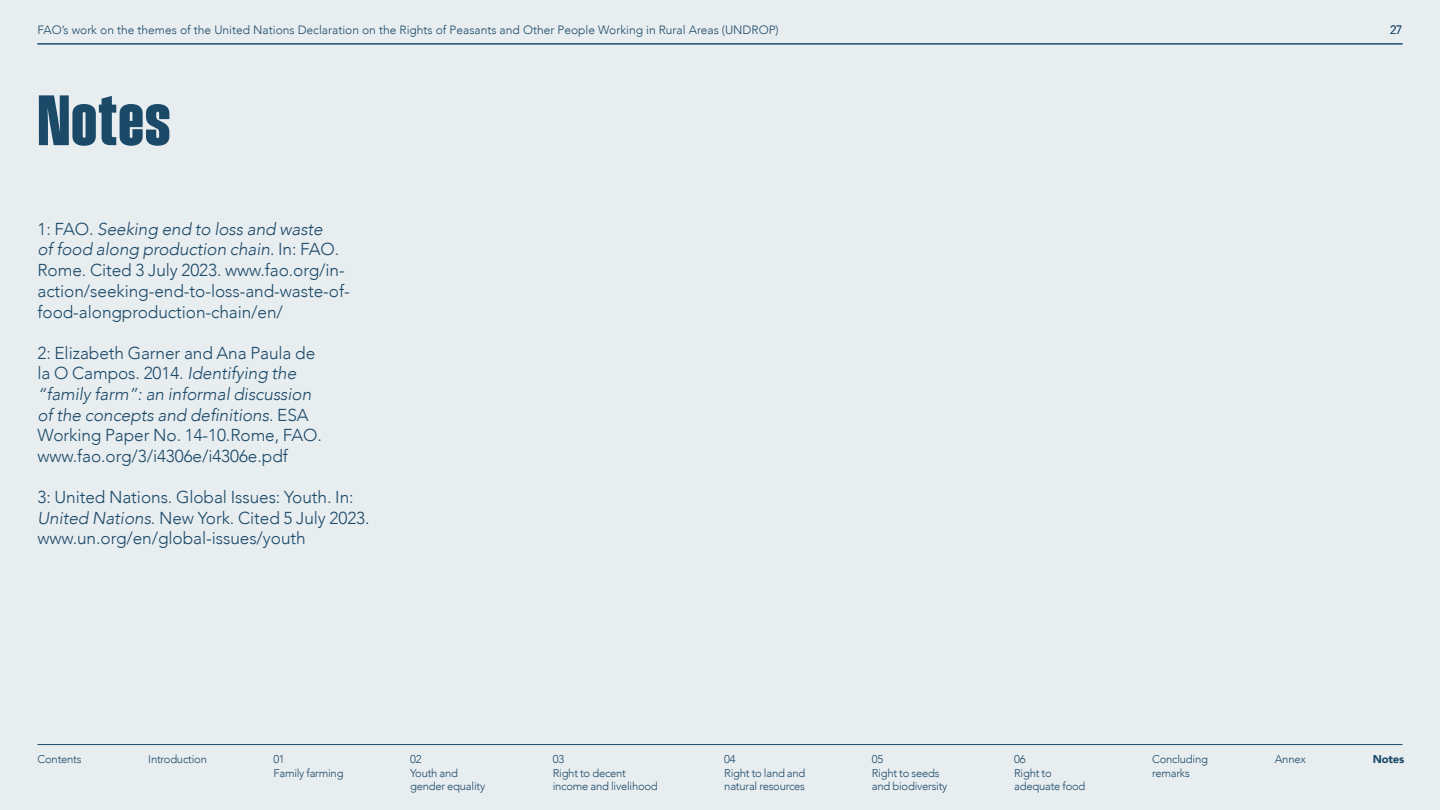
<style>
.page{position:relative;width:1440px;height:810px;background:#e8edf0}
.page>*{position:absolute;margin:0;border:0;box-sizing:border-box;transform-origin:0 0}
.t1{font:75px "Field Gothic No.37 XX Bold X Cond";letter-spacing:.015em;color:#1b4a69}
.t2{font:300 17.25px/20.7px "Avenir";letter-spacing:-.005em;color:#1b4a69}
.t3{font:300 12px "Avenir";color:#1b4a69}
.t4{font:300 11.25px/13.5px "Avenir";letter-spacing:-.02em;color:#1b4a69}
.t5{font:900 11.25px "Avenir";letter-spacing:-.02em;color:#1b4a69}
.s1{font-style:italic}
</style>
<div class="page">
<hr style="left:38px;top:44px;width:1364px;height:1px;background:#1b4a69">
<hr style="left:38px;top:744px;width:1364px;height:1px;background:#1b4a69">
<p class="t3" style="left:38px;top:23px;width:743px">FAO’s work on the themes of the United Nations Declaration on the Rights of Peasants and Other People Working in Rural Areas (UNDROP)</p>
<p class="t3" style="left:1390px;top:23px;width:14px">27</p>
<h1 class="t1" style="left:38px;top:82px;width:134px">Notes</h1>
<p class="t3" style="left:53px;top:137px;width:115px">production-chain/en/</p>
<p class="t2" style="left:38px;top:218px;width:314px">1: FAO. <span class="s1">Seeking end to loss and waste<br>of food along production chain</span>. In: FAO.<br>Rome. Cited 3 July 2023. www.fao.org/in&shy;action/seeking-end-to-loss-and-waste-of&shy;food-alongproduction-chain/en/</p>
<p class="t2" style="left:38px;top:342px;width:286px">2: Elizabeth Garner and Ana Paula de la O Campos. 2014. <span class="s1">Identifying the “family farm”: an informal discussion of the concepts and definitions</span>. ESA Working Paper No. 14-10.Rome, FAO. www.fao.org/3/i4306e/i4306e.pdf</p>
<p class="t2" style="left:38px;top:487px;width:334px">3: United Nations. Global Issues: Youth. In:<br><span class="s1">United Nations</span>. New York. Cited 5 July 2023. www.un.org/en/global-issues/youth</p>
<p class="t4" style="left:38px;top:752px;width:46px">Contents</p>
<p class="t4" style="left:148px;top:752px;width:60px">Introduction</p>
<p class="t4" style="left:410px;top:752px;width:77px">02<br>Youth and gender equality</p>
<p class="t4" style="left:724px;top:752px;width:83px">04<br>Right to land and natural resources</p>
<p class="t4" style="left:1014px;top:752px;width:73px">06<br>Right to adequate food</p>
<p class="t4" style="left:273px;top:752px;width:72px">01<br>Family farming</p>
<p class="t4" style="left:553px;top:752px;width:107px">03<br>Right to decent income and livelihood</p>
<p class="t4" style="left:872px;top:752px;width:77px">05<br>Right to seeds and biodiversity</p>
<p class="t4" style="left:1152px;top:752px;width:57px">Concluding remarks</p>
<p class="t4" style="left:1275px;top:752px;width:32px">Annex</p>
<p class="t5" style="left:1373px;top:750px;width:33px">Notes</p>
</div>
